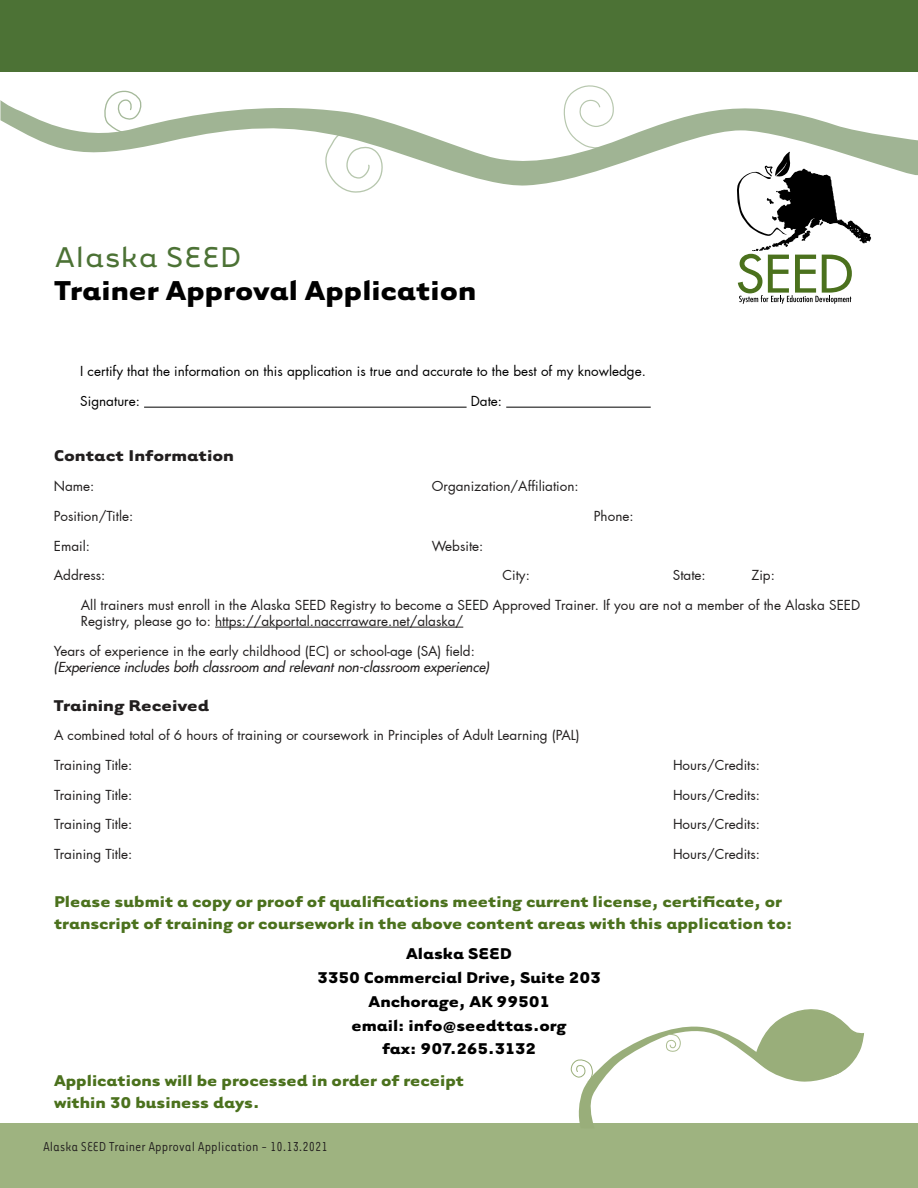
<style>
.page{position:relative;width:918px;height:1188px;background:#fff}
.page>*{position:absolute;margin:0;border:0;box-sizing:border-box;transform-origin:0 0}
.t1{font:33px "Tarzana Wide OT";color:#4c7235}
.t2{font:700 31.5px "Tarzana Wide OT";color:#000}
.t3{font:700 18px/21.6px "Tarzana Wide OT";color:#4b711d}
.t4{font:700 18px/23.7px "Tarzana Wide OT";color:#000;text-align:center}
.t5{font:700 18px "Tarzana Wide OT";color:#221f1f;scale:1.04 1}
.t6{font:15px "Tarzana Narrow";color:#221f1f}
.t7{font:13.5px/16.2px "Futura";color:#221f1f}
.t8{font:13.5px/29.7px "Futura";color:#000}
.t9{font:italic 13.5px "Futura LT";color:#221f1f}
</style>
<div class="page">
<div style="left:0;top:1123px;width:918px;height:65px;background:#9eb380"></div>
<svg style="left:341px;top:188px;width:31px;height:5px"></svg>
<svg style="left:568px;top:85px;width:42px;height:11px"></svg>
<svg style="left:111px;top:91px;width:26px;height:5px"></svg>
<div style="left:0;top:0;width:918px;height:71px;background:#4c7235"></div>
<svg style="left:0;top:96px;width:918px;height:92px"></svg>
<svg style="left:736px;top:150px;width:136px;height:154px"></svg>
<svg style="left:571px;top:1009px;width:293px;height:114px"></svg>
<hr style="left:144px;top:407px;width:323px;height:1px;background:#000">
<hr style="left:506px;top:407px;width:145px;height:1px;background:#000">
<hr style="left:215px;top:627px;width:248px;height:1px;background:#221f1f">
<h1 class="t1" style="left:55px;top:236px;width:189px">Alaska SEED</h1>
<h2 class="t2" style="left:55px;top:270px;width:423px">Trainer Approval Application</h2>
<p class="t8" style="left:80px;top:357px;width:567px">I certify that the information on this application is true and accurate to the best of my knowledge.<br>Signature:</p>
<p class="t8" style="left:471px;top:386px;width:33px">Date:</p>
<h3 class="t5" style="left:54px;top:444px;width:175px">Contact Information</h3>
<p class="t7" style="left:54px;top:478px;width:42px">Name:</p>
<p class="t7" style="left:432px;top:478px;width:148px">Organization/Affiliation:</p>
<p class="t7" style="left:54px;top:508px;width:81px">Position/Title:</p>
<p class="t7" style="left:594px;top:508px;width:41px">Phone:</p>
<p class="t7" style="left:54px;top:538px;width:38px">Email:</p>
<p class="t7" style="left:432px;top:538px;width:53px">Website:</p>
<p class="t7" style="left:54px;top:567px;width:53px">Address:</p>
<p class="t7" style="left:503px;top:567px;width:29px">City:</p>
<p class="t7" style="left:673px;top:567px;width:34px">State:</p>
<p class="t7" style="left:752px;top:567px;width:25px">Zip:</p>
<p class="t7" style="left:81px;top:597px;width:781px">All trainers must enroll in the Alaska SEED Registry to become a SEED Approved Trainer. If you are not a member of the Alaska SEED<br>Registry, please go to: https://akportal.naccrraware.net/alaska/</p>
<p class="t7" style="left:54px;top:643px;width:423px">Years of experience in the early childhood (EC) or school-age (SA) field:</p>
<p class="t9" style="left:54px;top:659px;width:437px">(Experience includes both classroom and relevant non-classroom experience)</p>
<h3 class="t5" style="left:54px;top:693px;width:151px">Training Received</h3>
<p class="t7" style="left:54px;top:721px;width:527px;line-height:29.7px">A combined total of 6 hours of training or coursework in Principles of Adult Learning (PAL)<br>Training Title:</p>
<p class="t7" style="left:673px;top:757px;width:89px">Hours/Credits:</p>
<p class="t7" style="left:54px;top:787px;width:80px">Training Title:</p>
<p class="t7" style="left:673px;top:787px;width:89px">Hours/Credits:</p>
<p class="t7" style="left:54px;top:817px;width:80px">Training Title:</p>
<p class="t7" style="left:673px;top:817px;width:89px">Hours/Credits:</p>
<p class="t7" style="left:54px;top:846px;width:80px">Training Title:</p>
<p class="t7" style="left:673px;top:846px;width:89px">Hours/Credits:</p>
<h3 class="t3" style="left:54px;top:890px;width:740px">Please submit a copy or proof of qualifications meeting current license, certificate, or transcript of training or coursework in the above content areas with this application to:</h3>
<h3 class="t4" style="left:317px;top:941px;width:285px">Alaska SEED<br>3350 Commercial Drive, Suite 203<br>Anchorage, AK 99501<br>email: info@seedttas.org<br>fax: 907.265.3132</h3>
<h3 class="t3" style="left:54px;top:1069px;width:412px">Applications will be processed in order of receipt within 30 business days.</h3>
<p class="t6" style="left:43px;top:1137px;width:286px">Alaska SEED Trainer Approval Application - 10.13.2021</p>
</div>
